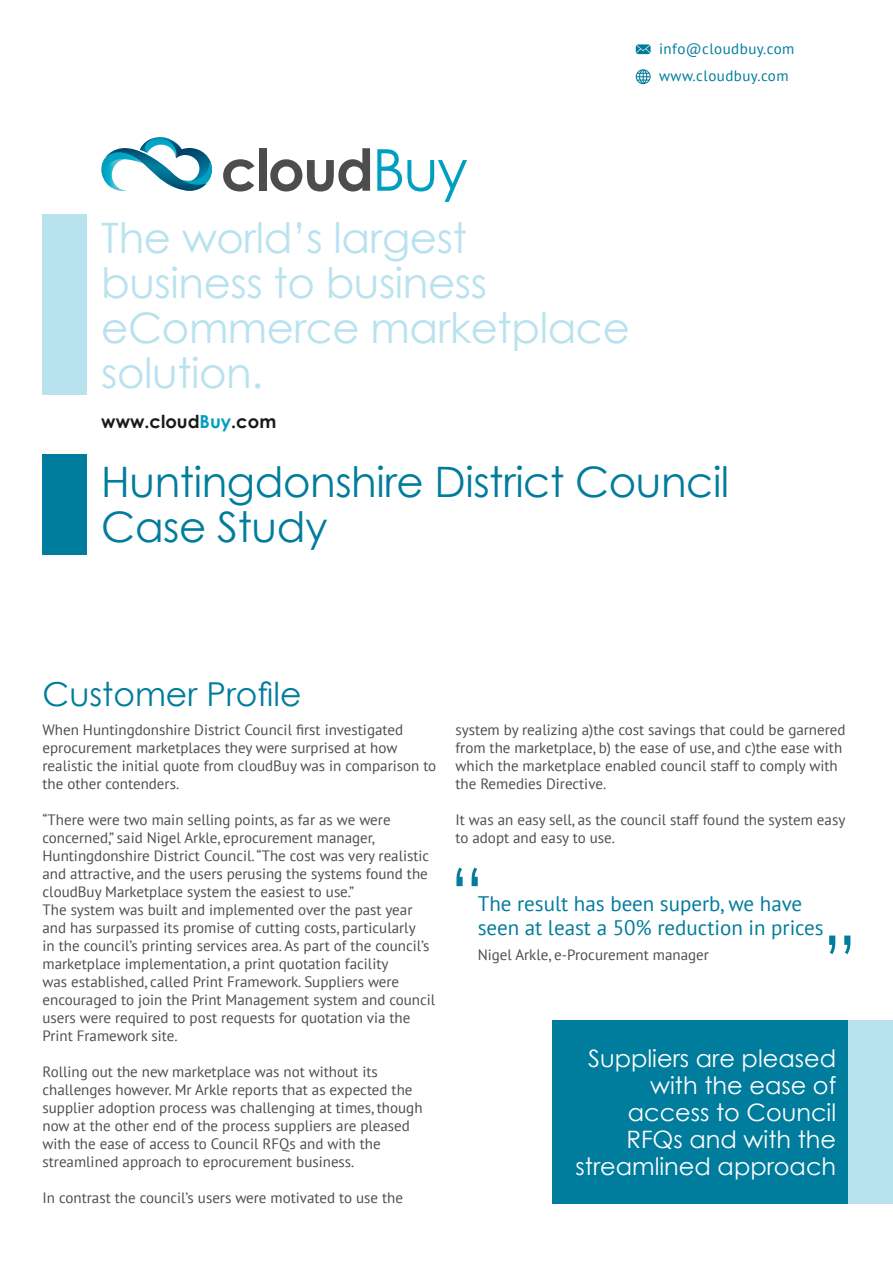
<style>
.page{position:relative;width:893px;height:1263px;background:#fff}
.page>*{position:absolute;margin:0;border:0;box-sizing:border-box;transform-origin:0 0}
.t1{font:42px/45px "Century Gothic";letter-spacing:-.01em;color:#b9e2ef}
.t2{font:42px "Century Gothic";letter-spacing:-.01em;color:#007c9c}
.t3{font:33px "Century Gothic";color:#007c9c}
.t4{font:24px/27px "Century Gothic";color:#fff;text-align:right}
.t5{font:21px/24px "PT Sans";color:#007c9c}
.t6{font:700 18px "Century Gothic";color:#1a1a1a}
.t7{font:15px/18px "PT Sans";color:#4c4e4d}
.t8{font:15px "PT Sans";letter-spacing:.03em;color:#007c9c}
.s1{color:#009fc1}
</style>
<div class="page">
<svg style="left:223px;top:159px;width:32px;height:33px"></svg>
<div style="left:259px;top:148px;width:8px;height:43px;background:#4c4e4d"></div>
<svg style="left:270px;top:148px;width:100px;height:44px"></svg>
<svg style="left:377px;top:149px;width:90px;height:53px"></svg>
<svg style="left:101px;top:137px;width:111px;height:54px"></svg>
<div style="left:43px;top:215px;width:44px;height:180px;background:#b9e2ef"></div>
<div style="left:43px;top:454px;width:44px;height:101px;background:#007c9c"></div>
<svg style="left:456px;top:867px;width:22px;height:19px"></svg>
<svg style="left:829px;top:935px;width:21px;height:19px"></svg>
<svg style="left:636px;top:44px;width:15px;height:10px"></svg>
<svg style="left:636px;top:69px;width:15px;height:15px"></svg>
<div style="left:551px;top:1020px;width:297px;height:183px;background:#007c9c"></div>
<div style="left:848px;top:1020px;width:45px;height:183px;background:#b9e2ef"></div>
<p class="t8" style="left:659px;top:39px;width:137px">info@cloudbuy.com</p>
<p class="t8" style="left:659px;top:66px;width:131px">www.cloudbuy.com</p>
<p class="t1" style="left:101px;top:215px;width:530px">The world’s largest business to business eCommerce marketplace solution.</p>
<p class="t6" style="left:101px;top:410px;width:176px">www.cloud<span class="s1">Buy</span>.com</p>
<p class="t2" style="left:101px;top:456px;width:630px">Huntingdonshire District Council</p>
<p class="t2" style="left:101px;top:501px;width:228px">Case Study</p>
<p class="t3" style="left:43px;top:674px;width:261px">Customer Profile</p>
<p class="t7" style="left:43px;top:720px;width:395px">When Huntingdonshire District Council first investigated eprocurement marketplaces they were surprised at how realistic the initial quote from cloudBuy was in comparison to the other contenders.</p>
<p class="t7" style="left:43px;top:810px;width:388px">“There were two main selling points, as far as we were concerned,” said Nigel Arkle, eprocurement manager, Huntingdonshire District Council. “The cost was very realistic and attractive, and the users perusing the systems found the cloudBuy Marketplace system the easiest to use.”</p>
<p class="t7" style="left:43px;top:900px;width:394px">The system was built and implemented over the past year and has surpassed its promise of cutting costs, particularly<br>in the council’s printing services area. As part of the council’s marketplace implementation, a print quotation facility<br>was established, called Print Framework. Suppliers were encouraged to join the Print Management system and council users were required to post requests for quotation via the Print Framework site.</p>
<p class="t7" style="left:43px;top:1062px;width:382px">Rolling out the new marketplace was not without its challenges however. Mr Arkle reports that as expected the supplier adoption process was challenging at times, though now at the other end of the process suppliers are pleased with the ease of access to Council RFQs and with the streamlined approach to eprocurement business.</p>
<p class="t7" style="left:43px;top:1188px;width:362px">In contrast the council’s users were motivated to use the</p>
<p class="t7" style="left:455px;top:720px;width:392px">system by realizing a)the cost savings that could be garnered from the marketplace, b) the ease of use, and c)the ease with which the marketplace enabled council staff to comply with the Remedies Directive.</p>
<p class="t7" style="left:455px;top:810px;width:391px">It was an easy sell, as the council staff found the system easy to adopt and easy to use.</p>
<p class="t5" style="left:478px;top:891px;width:348px">The result has been superb, we have seen at least a 50% reduction in prices</p>
<p class="t7" style="left:478px;top:945px;width:233px">Nigel Arkle, e-Procurement manager</p>
<p class="t4" style="left:576px;top:1044px;width:262px">Suppliers are pleased with the ease of access to Council<br>RFQs and with the streamlined approach</p>
</div>
